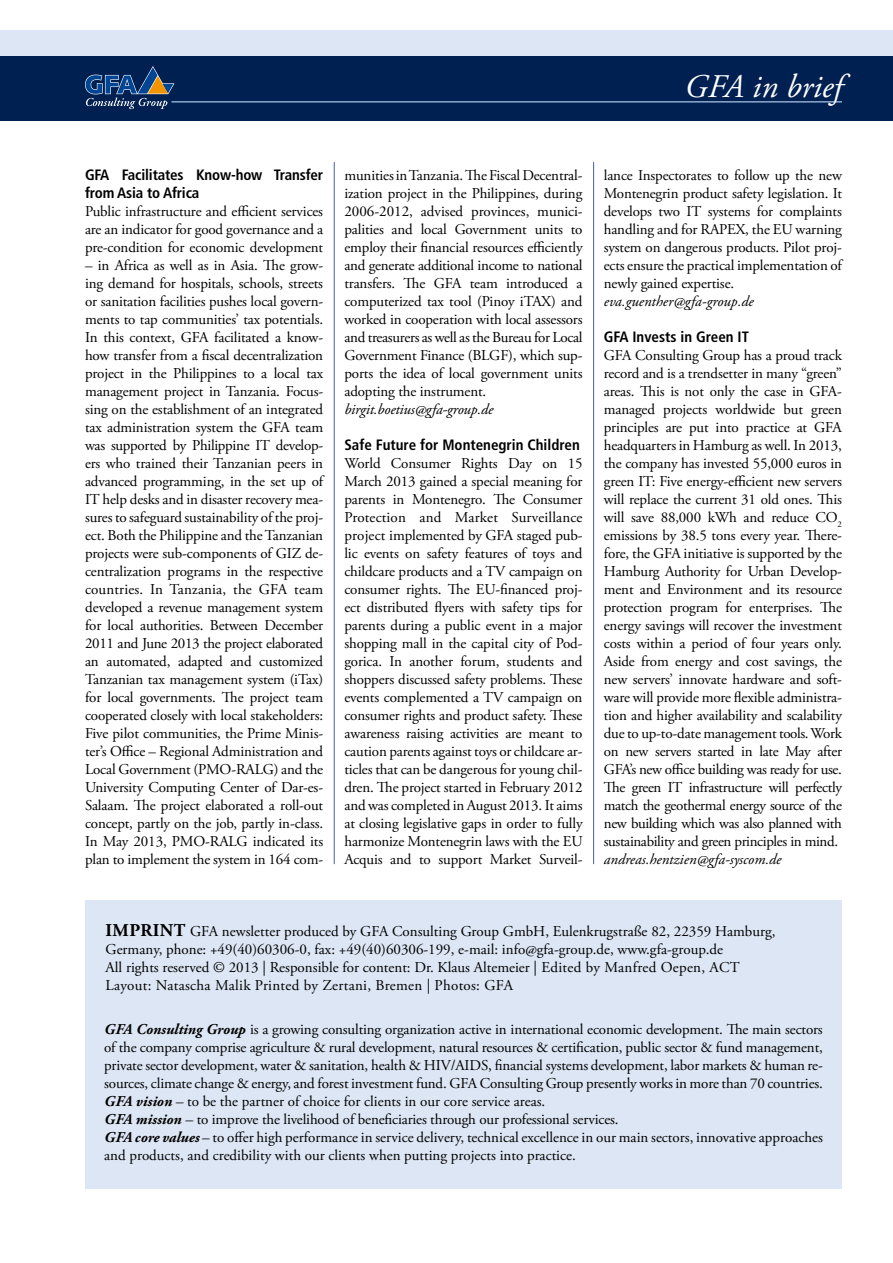
<style>
.page{position:relative;width:893px;height:1263px;background:#fff}
.page>*{position:absolute;margin:0;border:0;box-sizing:border-box;transform-origin:0 0}
.t1{font:italic 33px "Adobe Garamond Pro";color:#fff}
.t2{font:15px/18px "Adobe Garamond Pro";letter-spacing:-.01em;color:#000;text-align:justify}
.t3{font:700 condensed 15px/18px "Frutiger LT Std";letter-spacing:-.01em;color:#000}
.t4{font:italic 15px "Adobe Garamond Pro";color:#000}
.s1{font-weight:700;font-size:18px}
.s2{font-weight:700;font-style:italic}
.s3{font-style:italic}
</style>
<div class="page">
<div style="left:85px;top:900px;width:757px;height:288px;background:#dde6f4"></div>
<div style="left:0;top:55px;width:893px;height:66px;background:#002052"></div>
<div style="left:0;top:30px;width:893px;height:25px;background:#dde6f4"></div>
<svg style="left:85px;top:66px;width:89px;height:43px"></svg>
<hr style="left:171px;top:101px;width:671px;height:1px;background:#a4c2e3">
<hr style="left:593px;top:162px;width:1px;height:702px;background:#4460a5">
<hr style="left:334px;top:162px;width:1px;height:702px;background:#4460a5">
<h1 class="t1" style="left:685px;top:67px;width:159px">GFA in brief</h1>
<p class="t3" style="left:85px;top:166px;width:240px">GFA Facilitates Know-how Transfer from Asia to Africa</p>
<p class="t2" style="left:85px;top:203px;width:240px">Public infrastructure and efficient services are an indicator for good governance and a pre-condition for economic development</p>
<p class="t2" style="left:85px;top:257px;width:240px">– in Africa as well as in Asia. The grow&shy;ing demand for hospitals, schools, streets or sanitation facilities pushes local govern&shy;ments to tap communities’ tax potentials.<br>In this context, GFA facilitated a know&shy;how transfer from a fiscal decentralization project in the Philippines to a local tax management project in Tanzania. Focus&shy;sing on the establishment of an integrated tax administration system the GFA team was supported by Philippine IT develop&shy;ers who trained their Tanzanian peers in advanced programming, in the set up of IT help desks and in disaster recovery mea&shy;sures to safeguard sustainability of the proj&shy;ect. Both the Philippine and the Tanzanian projects were sub-components of GIZ de&shy;centralization programs in the respective countries. In Tanzania, the GFA team developed a revenue management system for local authorities. Between December 2011 and June 2013 the project elaborated an automated, adapted and customized Tanzanian tax management system (iTax) for local governments. The project team cooperated closely with local stakeholders:<br>Five pilot communities, the Prime Minis&shy;ter’s Office – Regional Administration and Local Government (PMO-RALG) and the University Computing Center of Dar-es-Salaam. The project elaborated a roll-out concept, partly on the job, partly in-class.<br>In May 2013, PMO-RALG indicated its plan to implement the system in 164 com-</p>
<p class="t2" style="left:344px;top:167px;width:240px">munities in Tanzania. The Fiscal Decentral&shy;ization project in the Philippines, during 2006-2012, advised provinces, munici&shy;palities and local Government units to employ their financial resources efficiently and generate additional income to national transfers. The GFA team introduced a computerized tax tool (Pinoy iTAX) and worked in cooperation with local assessors and treasurers as well as the Bureau for Local Government Finance (BLGF), which sup&shy;ports the idea of local government units adopting the instrument.</p>
<p class="t4" style="left:344px;top:400px;width:150px">birgit.boetius@gfa-group.de</p>
<p class="t3" style="left:344px;top:436px;width:237px">Safe Future for Montenegrin Children</p>
<p class="t2" style="left:344px;top:455px;width:240px">World Consumer Rights Day on 15<br>March 2013 gained a special meaning for parents in Montenegro. The Consumer Protection and Market Surveillance project implemented by GFA staged pub&shy;lic events on safety features of toys and childcare products and a TV campaign on consumer rights. The EU-financed proj&shy;ect distributed flyers with safety tips for parents during a public event in a major shopping mall in the capital city of Pod&shy;gorica. In another forum, students and shoppers discussed safety problems. These events complemented a TV campaign on consumer rights and product safety. These awareness raising activities are meant to caution parents against toys or childcare ar&shy;ticles that can be dangerous for young chil&shy;dren. The project started in February 2012 and was completed in August 2013. It aims at closing legislative gaps in order to fully harmonize Montenegrin laws with the EU Acquis and to support Market Surveil-</p>
<p class="t2" style="left:604px;top:167px;width:240px">lance Inspectorates to follow up the new Montenegrin product safety legislation. It develops two IT systems for complaints handling and for RAPEX, the EU warning system on dangerous products. Pilot proj&shy;ects ensure the practical implementation of newly gained expertise.</p>
<p class="t4" style="left:604px;top:292px;width:151px">eva.guenther@gfa-group.de</p>
<p class="t3" style="left:604px;top:328px;width:147px">GFA Invests in Green IT</p>
<p class="t2" style="left:604px;top:347px;width:240px">GFA Consulting Group has a proud track record and is a trendsetter in many “green” areas. This is not only the case in GFA&shy;managed projects worldwide but green principles are put into practice at GFA headquarters in Hamburg as well. In 2013, the company has invested 55,000 euros in green IT: Five energy-efficient new servers will replace the current 31 old ones. This will save 88,000 kWh and reduce CO<sub>2 </sub>emissions by 38.5 tons every year. There&shy;fore, the GFA initiative is supported by the Hamburg Authority for Urban Develop&shy;ment and Environment and its resource protection program for enterprises. The energy savings will recover the investment costs within a period of four years only.<br>Aside from energy and cost savings, the new servers’ innovate hardware and soft&shy;ware will provide more flexible administra&shy;tion and higher availability and scalability due to up-to-date management tools. Work on new servers started in late May after GFA’s new office building was ready for use.<br>The green IT infrastructure will perfectly match the geothermal energy source of the new building which was also planned with sustainability and green principles in mind.</p>
<p class="t4" style="left:604px;top:850px;width:179px">andreas.hentzien@gfa-syscom.de</p>
<p class="t2" style="left:106px;top:923px;width:671px;text-align:left"><span class="s1">IMPRINT</span> GFA newsletter produced by GFA Consulting Group GmbH, Eulenkrugstraße 82, 22359 Hamburg, Germany, phone: +49(40)60306-0, fax: +49(40)60306-199, e-mail: info@gfa-group.de, www.gfa-group.de<br>All rights reserved © 2013 | Responsible for content: Dr. Klaus Altemeier | Edited by Manfred Oepen, ACT Layout: Natascha Malik Printed by Zertani, Bremen | Photos: GFA</p>
<p class="t2" style="left:104px;top:1020px;width:720px;text-align:left"><span class="s2">GFA Consulting Group</span> is a growing consulting organization active in international economic development. The main sectors of the company comprise agriculture &amp; rural development, natural resources &amp; certification, public sector &amp; fund management, private sector development, water &amp; sanitation, health &amp; HIV/AIDS, financial systems development, labor markets &amp; human re&shy;sources, climate change &amp; energy, and forest investment fund. GFA Consulting Group presently works in more than 70 countries.<br><span class="s2">GFA vision</span> <span class="s3">–</span> to be the partner of choice for clients in our core service areas.<br><span class="s2">GFA mission</span> <span class="s3">–</span> to improve the livelihood of beneficiaries through our professional services.<br><span class="s2">GFA core values</span> – to offer high performance in service delivery, technical excellence in our main sectors, innovative approaches and products, and credibility with our clients when putting projects into practice.</p>
</div>
